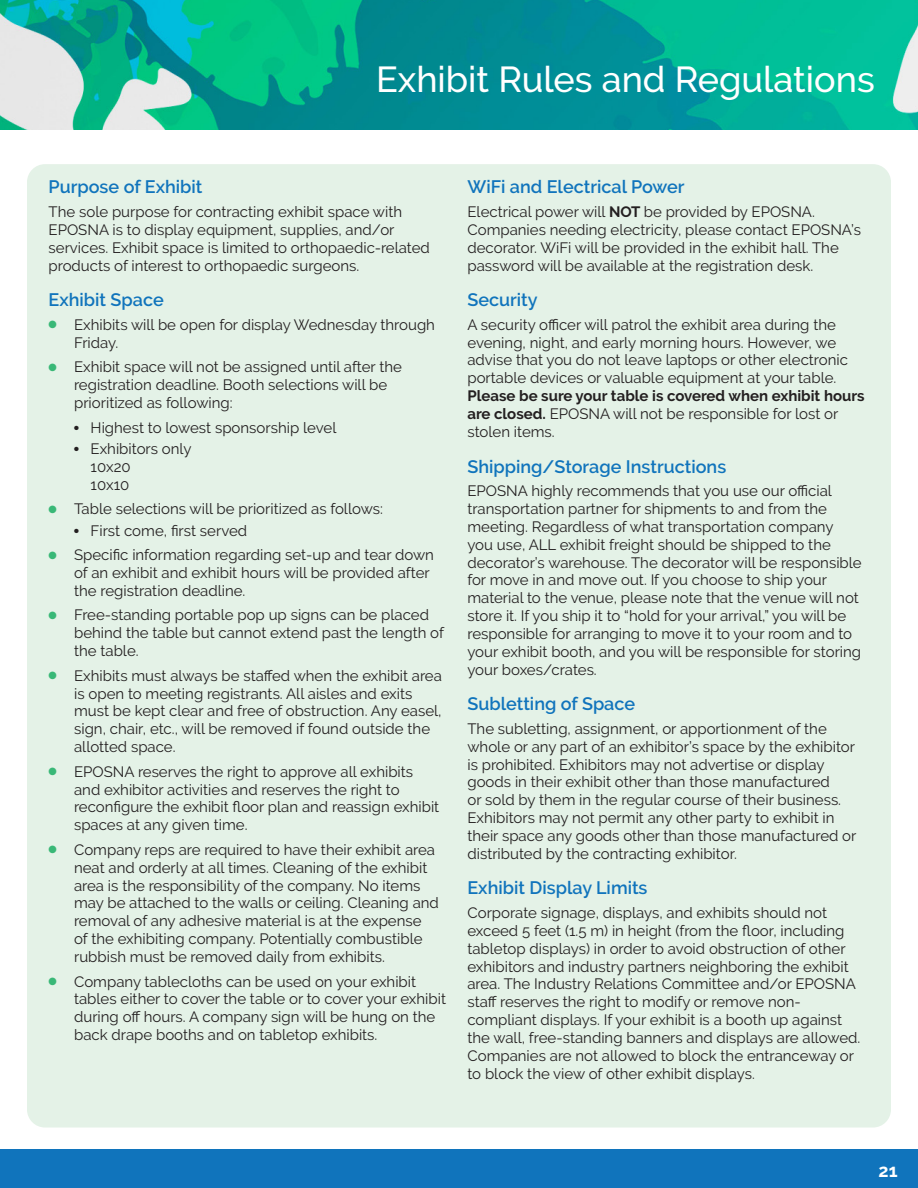
<style>
.page{position:relative;width:918px;height:1188px;background:#fff}
.page>*{position:absolute;margin:0;border:0;box-sizing:border-box;transform-origin:0 0}
.t1{font:500 36px "Raleway";color:#fff}
.subs_blue{font:600 18px "Raleway";color:#1074bc}
.t2{font:700 18px "Raleway";color:#fff}
.body{font:15px/17.9px "Raleway";color:#231f20}
.s1{color:#39b877}
.s2{font-weight:700}
.s3{font-size:14.4px}
</style>
<div class="page">
<img style="left:0;top:0;width:918px;height:130px">
<div style="left:0;top:1149px;width:918px;height:39px;background:#1074bc"></div>
<div style="left:27px;top:164px;width:864px;height:964px;background:#e4f2e7;border-radius:18px"></div>
<p class="t1" style="left:376px;top:59px;width:500px">Exhibit Rules and Regulations</p>
<p class="subs_blue" style="left:49px;top:177px;width:155px">Purpose of Exhibit</p>
<p class="body" style="left:49px;top:203px;width:383px">The sole purpose for contracting exhibit space with EPOSNA is to display equipment, supplies, and/or services. Exhibit space is limited to orthopaedic-related products of interest to orthopaedic surgeons.</p>
<p class="subs_blue" style="left:49px;top:290px;width:117px">Exhibit Space</p>
<p class="body" style="left:74px;top:316px;width:362px;text-indent:-26px"><span class="s1">●</span> Exhibits will be open for display Wednesday through<br>Friday.</p>
<p class="body" style="left:74px;top:358px;width:329px;text-indent:-26px"><span class="s1">●</span> Exhibit space will not be assigned until after the registration deadline. Booth selections will be prioritized as following:</p>
<p class="body" style="left:74px;top:418px;width:264px">● Highest to lowest sponsorship level</p>
<p class="body" style="left:74px;top:440px;width:119px">● Exhibitors only</p>
<p class="body" style="left:91px;top:457px;width:42px">10x20</p>
<p class="body" style="left:91px;top:475px;width:40px">10x10</p>
<p class="body" style="left:49px;top:500px;width:336px"><span class="s1">●</span> Table selections will be prioritized as follows:</p>
<p class="body" style="left:74px;top:521px;width:175px">● First come, first served</p>
<p class="body" style="left:74px;top:546px;width:361px;text-indent:-26px"><span class="s1">●</span> Specific information regarding set-up and tear down of an exhibit and exhibit hours will be provided after the registration deadline.</p>
<p class="body" style="left:74px;top:606px;width:371px;text-indent:-26px"><span class="s1">●</span> Free-standing portable pop up signs can be placed behind the table but cannot extend past the length of</p>
<p class="body" style="left:74px;top:642px;width:66px">the table.</p>
<p class="body" style="left:74px;top:667px;width:369px;text-indent:-26px"><span class="s1">●</span> Exhibits must always be staffed when the exhibit area is open to meeting registrants. All aisles and exits must be kept clear and free of obstruction. Any easel, sign, chair, etc., will be removed if found outside the allotted space.</p>
<p class="body" style="left:74px;top:763px;width:367px;text-indent:-26px"><span class="s1">●</span> EPOSNA reserves the right to approve all exhibits and exhibitor activities and reserves the right to reconfigure the exhibit floor plan and reassign exhibit spaces at any given time.</p>
<p class="body" style="left:74px;top:841px;width:366px;text-indent:-26px"><span class="s1">●</span> Company reps are required to have their exhibit area neat and orderly at all times. Cleaning of the exhibit area is the responsibility of the company. No items may be attached to the walls or ceiling. Cleaning and removal of any adhesive material is at the expense of the exhibiting company. Potentially combustible rubbish must be removed daily from exhibits.</p>
<p class="body" style="left:74px;top:972px;width:373px;text-indent:-26px"><span class="s1">●</span> Company tablecloths can be used on your exhibit tables either to cover the table or to cover your exhibit during off hours. A company sign will be hung on the back drape booths and on tabletop exhibits.</p>
<p class="subs_blue" style="left:467px;top:177px;width:219px">WiFi and Electrical Power</p>
<p class="body" style="left:467px;top:203px;width:395px">Electrical power will <span class="s2">NOT</span> be provided by EPOSNA.<br>Companies needing electricity, please contact EPOSNA’s decorator. WiFi will be provided in the exhibit hall. The password will be available at the registration desk.</p>
<p class="subs_blue" style="left:467px;top:290px;width:72px">Security</p>
<p class="body" style="left:467px;top:316px;width:399px">A security officer will patrol the exhibit area during the evening, night, and early morning hours. However, we advise that you do not leave laptops or other electronic portable devices or valuable equipment at your table.<br><span class="s2">Please be sure your table is covered when exhibit hours are closed.</span> EPOSNA will not be responsible for lost or stolen items.</p>
<p class="subs_blue" style="left:467px;top:456px;width:260px">Shipping/Storage Instructions</p>
<p class="body" style="left:467px;top:482px;width:396px">EPOSNA highly recommends that you use our official transportation partner for shipments to and from the meeting. Regardless of what transportation company you use, ALL exhibit freight should be shipped to the decorator’s warehouse. The decorator will be responsible for move in and move out. If you choose to ship your material to the venue, please note that the venue will not store it. If you ship it to “hold for your arrival,” you will be responsible for arranging to move it to your room and to your exhibit booth, and you will be responsible for storing your boxes/crates.</p>
<p class="subs_blue" style="left:467px;top:694px;width:169px">Subletting of Space</p>
<p class="body" style="left:467px;top:720px;width:391px">The subletting, assignment, or apportionment of the whole or any part of an exhibitor’s space by the exhibitor is prohibited. Exhibitors may not advertise or display goods in their exhibit other than those manufactured<br>or sold by them in the regular course of their business.<br>Exhibitors may not permit any other party to exhibit in their space any goods other than those manufactured or distributed by the contracting exhibitor.</p>
<p class="subs_blue" style="left:467px;top:878px;width:182px">Exhibit Display Limits</p>
<p class="body" style="left:467px;top:904px;width:395px">Corporate signage, displays, and exhibits should not exceed 5 feet (1.5 m) in height (from the floor, including tabletop displays) in order to avoid obstruction of other exhibitors and industry partners neighboring the exhibit area. The Industry Relations Committee and/or EPOSNA staff reserves the right to modify or remove non&shy;compliant displays. If your exhibit is a booth up against the wall, free-standing banners and displays are allowed.<br>Companies are not allowed to block the entranceway or to block the view of other exhibit displays<span class="s3">.</span></p>
<p class="t2" style="left:879px;top:1160px;width:21px">21</p>
</div>
